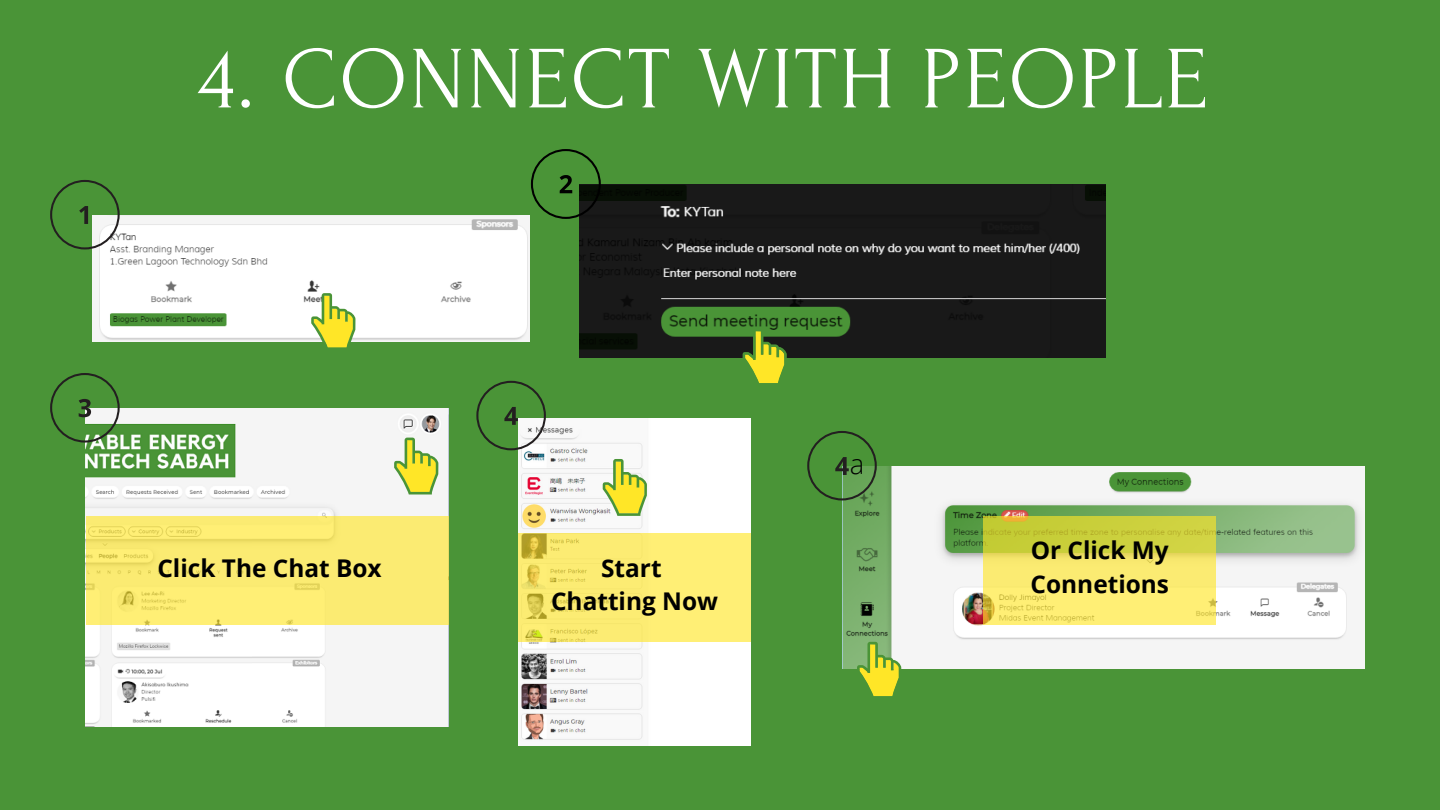
<style>
.page{position:relative;width:1440px;height:810px;background:#4a9437}
.page>*{position:absolute;margin:0;border:0;box-sizing:border-box;transform-origin:0 0}
.t1{font:88.8px "Forum";letter-spacing:.025em;color:#fff}
.t2{font:300 27.4px "Open Sans";color:#000}
.t3{font:700 24.4px/33.6px "Open Sans";color:#000}
</style>
<div class="page">
<img style="left:93px;top:215px;width:436px;height:127px">
<svg style="left:311px;top:293px;width:44px;height:55px"></svg>
<img style="left:85px;top:408px;width:363px;height:319px">
<svg style="left:394px;top:438px;width:44px;height:56px;background:#d6da76"></svg>
<svg style="left:50px;top:180px;width:70px;height:69px"></svg>
<svg style="left:50px;top:373px;width:70px;height:70px"></svg>
<img style="left:518px;top:418px;width:233px;height:327px">
<svg style="left:603px;top:459px;width:44px;height:57px;background:#d5da77"></svg>
<svg style="left:518px;top:533px;width:233px;height:109px;background:#f9e96f"></svg>
<svg style="left:476px;top:381px;width:70px;height:69px"></svg>
<div style="left:86px;top:516px;width:363px;height:109px;background:#fbeb72"></div>
<img style="left:579px;top:184px;width:526px;height:173px">
<svg style="left:531px;top:149px;width:70px;height:70px"></svg>
<svg style="left:743px;top:329px;width:44px;height:54px"></svg>
<img style="left:842px;top:466px;width:522px;height:203px">
<svg style="left:807px;top:431px;width:70px;height:69px"></svg>
<svg style="left:857px;top:642px;width:44px;height:55px"></svg>
<svg style="left:984px;top:516px;width:232px;height:109px;background:#e9df5d"></svg>
<p class="t1" style="left:197px;top:31px;width:1012px">4. CONNECT WITH PEOPLE</p>
<p class="t3" style="left:157px;top:550px;width:226px">Click The Chat Box</p>
<p class="t3" style="left:601px;top:550px;width:62px">Start</p>
<p class="t3" style="left:551px;top:584px;width:168px">Chatting Now</p>
<p class="t2" style="left:850px;top:445px;width:16px">a</p>
<p class="t3" style="left:1031px;top:533px;width:140px">Or Click My<br>Connetions</p>
</div>
